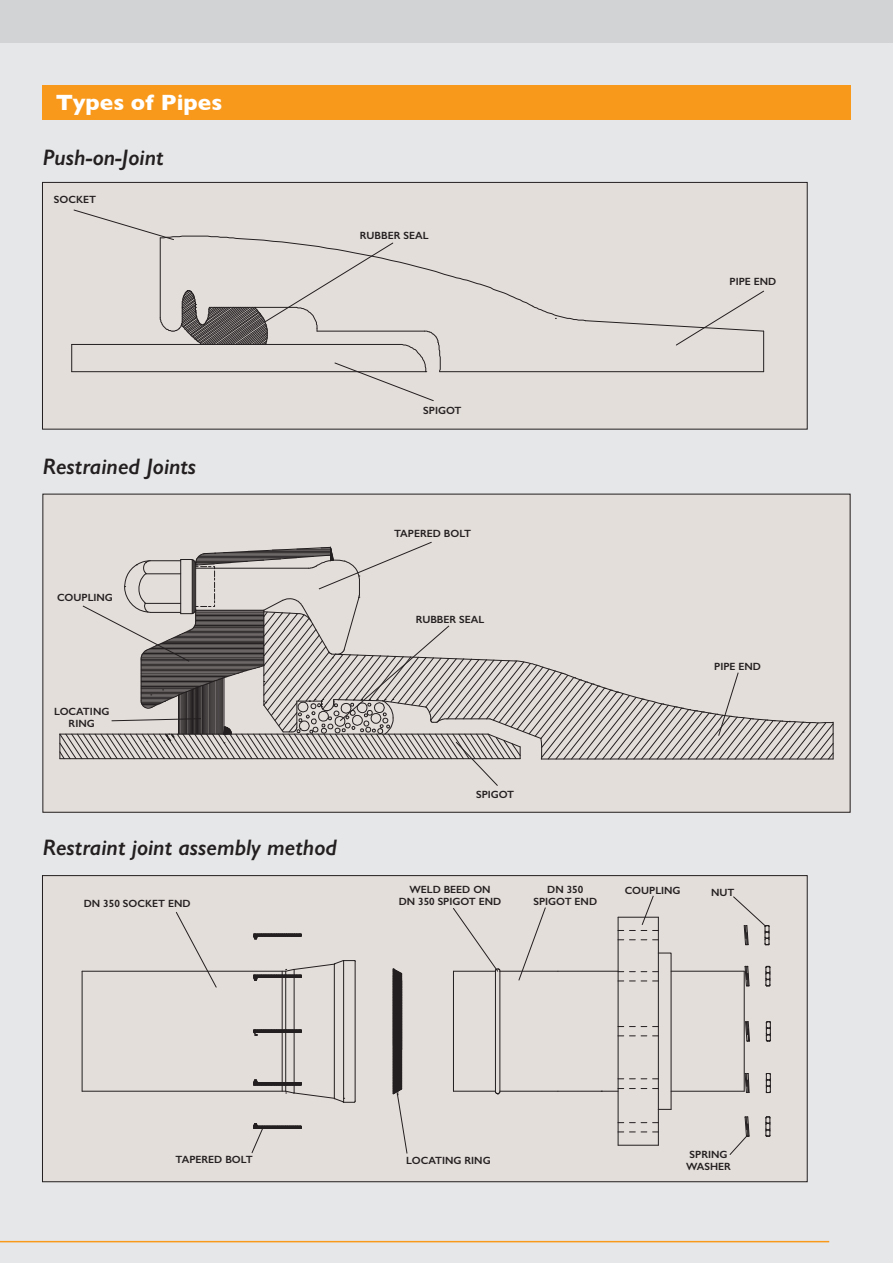
<style>
.page{position:relative;width:893px;height:1263px;background:#e6e7e8}
.page>*{position:absolute;margin:0;border:0;box-sizing:border-box;transform-origin:0 0}
.t1{font:italic 600 22.5px "Gill Sans";color:#231f20}
.t2{font:700 22.5px "Gill Sans";color:#fff}
.t3{font:600 10.5px/12px "Gill Sans";color:#231f20;text-align:center}
</style>
<div class="page">
<div style="left:0;top:0;width:893px;height:43px;background:#d1d3d4"></div>
<div style="left:42px;top:85px;width:808px;height:34px;background:#f8991c"></div>
<hr style="left:0;top:1241px;width:829px;height:1px;background:#f8991c">
<div style="left:42px;top:182px;width:765px;height:247px;background:#e4deda"></div>
<div style="left:42px;top:182px;width:765px;height:248px;border:1px solid #231f20"></div>
<svg style="left:71px;top:209px;width:694px;height:192px"></svg>
<div style="left:43px;top:494px;width:807px;height:318px;background:#e4deda"></div>
<div style="left:42px;top:876px;width:765px;height:306px;background:#e4deda"></div>
<hr style="left:82px;top:971px;width:204px;height:1px;background:#231f20">
<hr style="left:82px;top:1091px;width:204px;height:1px;background:#231f20">
<hr style="left:658px;top:917px;width:1px;height:228px;background:#231f20">
<hr style="left:671px;top:971px;width:73px;height:1px;background:#231f20">
<hr style="left:671px;top:1091px;width:73px;height:1px;background:#231f20">
<hr style="left:744px;top:971px;width:1px;height:120px;background:#231f20">
<svg style="left:765px;top:965px;width:5px;height:22px"></svg>
<svg style="left:744px;top:966px;width:6px;height:21px"></svg>
<svg style="left:765px;top:1021px;width:6px;height:21px"></svg>
<svg style="left:745px;top:1021px;width:5px;height:21px"></svg>
<svg style="left:765px;top:1073px;width:6px;height:20px"></svg>
<svg style="left:744px;top:1073px;width:6px;height:20px"></svg>
<svg style="left:765px;top:1116px;width:5px;height:21px"></svg>
<hr style="left:499px;top:971px;width:1px;height:120px;background:#231f20">
<hr style="left:495px;top:971px;width:1px;height:120px;background:#231f20">
<svg style="left:495px;top:1090px;width:6px;height:5px"></svg>
<hr style="left:355px;top:961px;width:1px;height:140px;background:#231f20">
<hr style="left:343px;top:961px;width:1px;height:141px;background:#231f20">
<hr style="left:334px;top:964px;width:1px;height:134px;background:#231f20">
<hr style="left:453px;top:971px;width:1px;height:120px;background:#231f20">
<hr style="left:500px;top:971px;width:58px;height:1px;background:#231f20">
<hr style="left:500px;top:1091px;width:58px;height:1px;background:#231f20">
<hr style="left:82px;top:971px;width:1px;height:120px;background:#231f20">
<hr style="left:558px;top:971px;width:60px;height:1px;background:#231f20">
<hr style="left:558px;top:1091px;width:60px;height:1px;background:#231f20">
<hr style="left:294px;top:977px;width:1px;height:53px;background:#231f20">
<hr style="left:285px;top:977px;width:1px;height:53px;background:#231f20">
<hr style="left:282px;top:977px;width:1px;height:53px;background:#231f20">
<hr style="left:294px;top:1032px;width:1px;height:51px;background:#231f20">
<hr style="left:285px;top:1032px;width:1px;height:51px;background:#231f20">
<hr style="left:282px;top:1032px;width:1px;height:51px;background:#231f20">
<svg style="left:253px;top:933px;width:49px;height:7px"></svg>
<svg style="left:253px;top:960px;width:103px;height:21px"></svg>
<svg style="left:253px;top:1029px;width:49px;height:7px"></svg>
<svg style="left:253px;top:1079px;width:103px;height:24px"></svg>
<hr style="left:618px;top:917px;width:1px;height:228px;background:#231f20">
<hr style="left:618px;top:1145px;width:40px;height:1px;background:#231f20">
<hr style="left:453px;top:1091px;width:42px;height:1px;background:#231f20">
<svg style="left:733px;top:896px;width:37px;height:49px"></svg>
<svg style="left:729px;top:1116px;width:21px;height:39px"></svg>
<svg style="left:518px;top:907px;width:28px;height:74px"></svg>
<svg style="left:453px;top:908px;width:48px;height:64px"></svg>
<svg style="left:392px;top:968px;width:16px;height:186px"></svg>
<svg style="left:251px;top:1123px;width:51px;height:30px"></svg>
<svg style="left:175px;top:912px;width:42px;height:76px"></svg>
<hr style="left:254px;top:936px;width:47px;height:1px;background:#231f20">
<svg style="left:618px;top:939px;width:40px;height:1px"></svg>
<svg style="left:618px;top:952px;width:54px;height:158px"></svg>
<svg style="left:619px;top:1122px;width:39px;height:1px"></svg>
<svg style="left:618px;top:1132px;width:40px;height:1px"></svg>
<svg style="left:618px;top:895px;width:40px;height:36px"></svg>
<svg style="left:59px;top:541px;width:775px;height:245px"></svg>
<h1 class="t2" style="left:56px;top:89px;width:168px">Types of Pipes</h1>
<h1 class="t1" style="left:42px;top:144px;width:123px">Push-on-Joint</h1>
<p class="t3" style="left:54px;top:194px;width:44px">SOCKET</p>
<p class="t3" style="left:360px;top:229px;width:70px">RUBBER SEAL</p>
<p class="t3" style="left:729px;top:276px;width:48px">PIPE END</p>
<h1 class="t1" style="left:42px;top:453px;width:155px">Restrained Joints</h1>
<p class="t3" style="left:57px;top:591px;width:57px">COUPLING</p>
<p class="t3" style="left:54px;top:705px;width:57px">LOCATING<br>RING</p>
<h1 class="t1" style="left:42px;top:834px;width:296px">Restraint joint assembly method</h1>
<p class="t3" style="left:84px;top:897px;width:108px">DN 350 SOCKET END</p>
<p class="t3" style="left:423px;top:405px;width:40px">SPIGOT</p>
<p class="t3" style="left:394px;top:527px;width:79px">TAPERED BOLT</p>
<p class="t3" style="left:416px;top:613px;width:70px">RUBBER SEAL</p>
<p class="t3" style="left:714px;top:660px;width:48px">PIPE END</p>
<p class="t3" style="left:476px;top:788px;width:40px">SPIGOT</p>
<p class="t3" style="left:399px;top:884px;width:104px">WELD BEED ON<br>DN 350 SPIGOT END</p>
<p class="t3" style="left:533px;top:884px;width:65px">DN 350<br>SPIGOT END</p>
<p class="t3" style="left:625px;top:885px;width:57px">COUPLING</p>
<p class="t3" style="left:711px;top:886px;width:25px">NUT</p>
<p class="t3" style="left:176px;top:1153px;width:79px">TAPERED BOLT</p>
<p class="t3" style="left:406px;top:1154px;width:86px">LOCATING RING</p>
<p class="t3" style="left:686px;top:1148px;width:46px">SPRING<br>WASHER</p>
</div>
